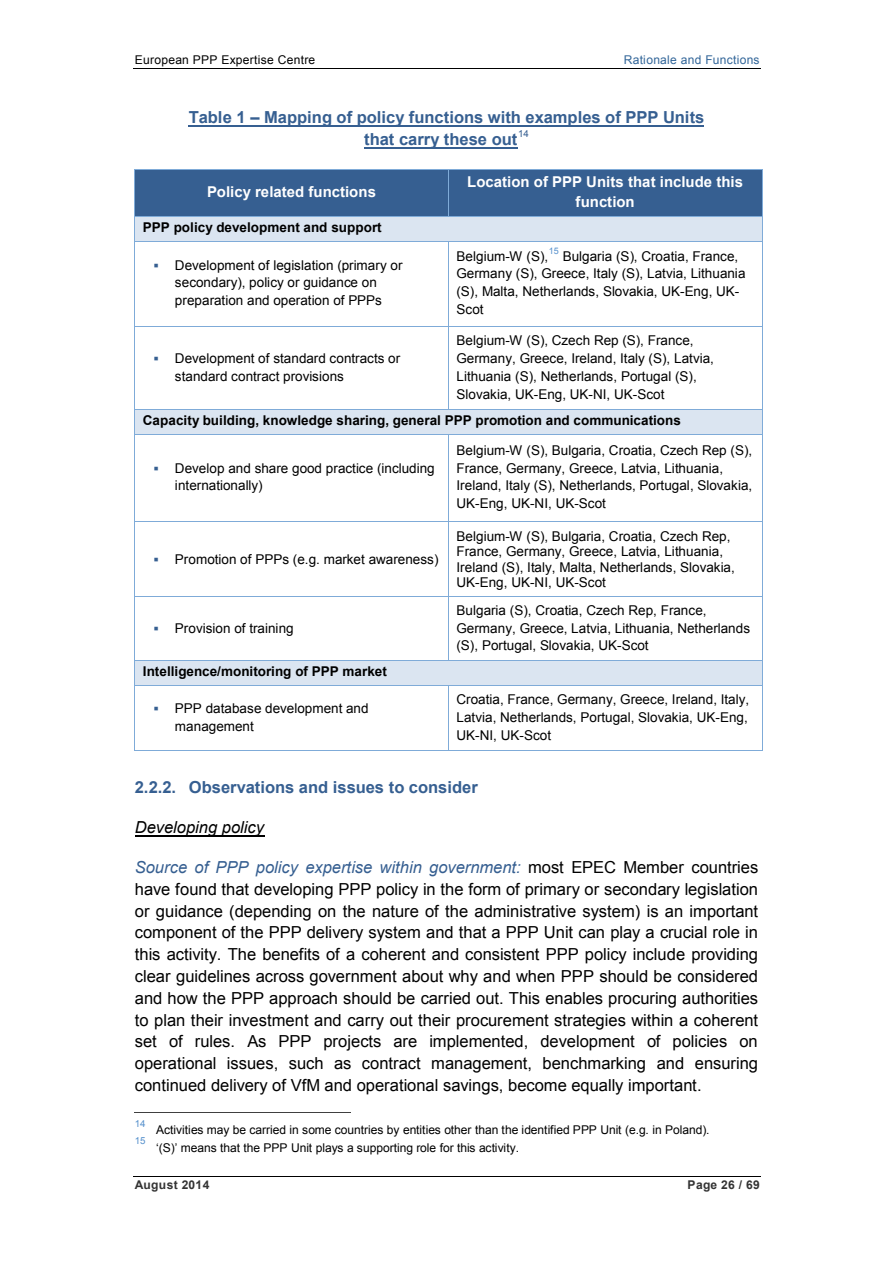
<style>
.page{position:relative;width:893px;height:1263px;background:#fff}
.page>*{position:absolute;margin:0;border:0;box-sizing:border-box;transform-origin:0 0}
.t1{font:16.5px/21.8px "Arial";color:#000;text-align:justify}
.t2{font:700 16.5px "Arial";color:#365f91}
.t3{font:italic 16.5px "Arial";color:#000}
.t4{font:700 15px/19.6px "Arial";letter-spacing:.005em;color:#fff;text-align:center}
.t5{font:13.5px/17.9px "Arial";letter-spacing:.005em;color:#000}
.t6{font:700 13.5px "Arial";color:#000}
.t7{font:12px "Arial";color:#000}
.t8{font:12px "Arial";letter-spacing:.025em;color:#000}
.t9{font:12px "Arial";letter-spacing:.025em;color:#369}
.t10{font:700 12px "Arial";letter-spacing:.025em;color:#333}
.t11{font:9.75px "Arial";color:#5590cc}
.t12{font:9.75px "Arial";color:#365f91}
.t13{font:9px "Arial";color:#5590cc}
.s1{color:#365f91}
.s2{font-style:italic;color:#365f91}
</style>
<div class="page">
<hr style="left:133px;top:69px;width:627px;height:1px;background:#000">
<hr style="left:133px;top:1176px;width:627px;height:1px;background:#000">
<hr style="left:189px;top:125px;width:515px;height:2px;background:#365f91">
<hr style="left:364px;top:147px;width:153px;height:1px;background:#365f91">
<div style="left:135px;top:170px;width:313px;height:46px;background:#365f91"></div>
<div style="left:449px;top:170px;width:313px;height:46px;background:#365f91"></div>
<hr style="left:135px;top:170px;width:313px;height:1px;background:#7fabd8">
<hr style="left:449px;top:170px;width:313px;height:1px;background:#7fabd8">
<hr style="left:134px;top:170px;width:1px;height:46px;background:#7fabd8">
<hr style="left:448px;top:170px;width:1px;height:46px;background:#7fabd8">
<hr style="left:762px;top:170px;width:1px;height:46px;background:#7fabd8">
<div style="left:135px;top:217px;width:627px;height:24px;background:#dbe5f1"></div>
<hr style="left:135px;top:216px;width:313px;height:1px;background:#7fabd8">
<hr style="left:449px;top:216px;width:313px;height:1px;background:#7fabd8">
<svg style="left:134px;top:216px;width:1px;height:25px"></svg>
<hr style="left:135px;top:241px;width:313px;height:1px;background:#7fabd8">
<hr style="left:449px;top:241px;width:313px;height:1px;background:#7fabd8">
<svg style="left:762px;top:216px;width:1px;height:25px"></svg>
<hr style="left:134px;top:241px;width:1px;height:85px;background:#7fabd8">
<hr style="left:448px;top:241px;width:1px;height:85px;background:#7fabd8">
<hr style="left:762px;top:241px;width:1px;height:85px;background:#7fabd8">
<hr style="left:135px;top:326px;width:313px;height:1px;background:#7fabd8">
<hr style="left:449px;top:326px;width:313px;height:1px;background:#7fabd8">
<hr style="left:134px;top:327px;width:1px;height:82px;background:#7fabd8">
<hr style="left:448px;top:327px;width:1px;height:82px;background:#7fabd8">
<hr style="left:762px;top:327px;width:1px;height:82px;background:#7fabd8">
<div style="left:135px;top:410px;width:627px;height:24px;background:#dbe5f1"></div>
<hr style="left:135px;top:409px;width:313px;height:1px;background:#7fabd8">
<hr style="left:449px;top:409px;width:313px;height:1px;background:#7fabd8">
<svg style="left:134px;top:409px;width:1px;height:26px"></svg>
<hr style="left:135px;top:434px;width:313px;height:1px;background:#7fabd8">
<hr style="left:449px;top:434px;width:313px;height:1px;background:#7fabd8">
<svg style="left:762px;top:409px;width:1px;height:26px"></svg>
<hr style="left:134px;top:435px;width:1px;height:86px;background:#7fabd8">
<hr style="left:448px;top:435px;width:1px;height:86px;background:#7fabd8">
<hr style="left:762px;top:435px;width:1px;height:86px;background:#7fabd8">
<hr style="left:135px;top:521px;width:313px;height:1px;background:#7fabd8">
<hr style="left:449px;top:521px;width:313px;height:1px;background:#7fabd8">
<hr style="left:134px;top:522px;width:1px;height:75px;background:#7fabd8">
<hr style="left:448px;top:522px;width:1px;height:75px;background:#7fabd8">
<hr style="left:762px;top:522px;width:1px;height:75px;background:#7fabd8">
<hr style="left:135px;top:597px;width:313px;height:1px;background:#7fabd8">
<hr style="left:449px;top:597px;width:313px;height:1px;background:#7fabd8">
<hr style="left:134px;top:597px;width:1px;height:63px;background:#7fabd8">
<hr style="left:448px;top:597px;width:1px;height:63px;background:#7fabd8">
<hr style="left:762px;top:597px;width:1px;height:63px;background:#7fabd8">
<div style="left:135px;top:661px;width:627px;height:24px;background:#dbe5f1"></div>
<hr style="left:135px;top:660px;width:313px;height:1px;background:#7fabd8">
<hr style="left:449px;top:660px;width:313px;height:1px;background:#7fabd8">
<svg style="left:134px;top:660px;width:1px;height:26px"></svg>
<hr style="left:135px;top:685px;width:313px;height:1px;background:#7fabd8">
<hr style="left:449px;top:685px;width:313px;height:1px;background:#7fabd8">
<svg style="left:762px;top:660px;width:1px;height:26px"></svg>
<hr style="left:134px;top:686px;width:1px;height:64px;background:#7fabd8">
<hr style="left:135px;top:750px;width:313px;height:1px;background:#7fabd8">
<hr style="left:448px;top:686px;width:1px;height:64px;background:#7fabd8">
<hr style="left:449px;top:750px;width:313px;height:1px;background:#7fabd8">
<hr style="left:762px;top:686px;width:1px;height:64px;background:#7fabd8">
<hr style="left:135px;top:835px;width:129px;height:1px;background:#000">
<hr style="left:135px;top:1112px;width:216px;height:1px;background:#404040">
<p class="t8" style="left:135px;top:52px;width:182px">European PPP Expertise Centre</p>
<p class="t9" style="left:624px;top:52px;width:137px">Rationale and Functions</p>
<p class="t2" style="left:189px;top:106px;width:517px">Table 1 – Mapping of policy functions with examples of PPP Units</p>
<p class="t2" style="left:364px;top:128px;width:155px">that carry these out</p>
<p class="t12" style="left:518px;top:127px;width:12px">14</p>
<p class="t4" style="left:207px;top:182px;width:170px">Policy related functions</p>
<p class="t4" style="left:467px;top:173px;width:277px">Location of PPP Units that include this function</p>
<p class="t6" style="left:143px;top:218px;width:240px">PPP policy development and support</p>
<p class="t5" style="left:154px;top:256px;width:250px;text-align:center"><span class="s1">▪</span> Development of legislation (primary or secondary), policy or guidance on preparation and operation of PPPs</p>
<p class="t13" style="left:549px;top:244px;width:12px">15</p>
<p class="t5" style="left:456px;top:247px;width:291px;text-indent:106px">Bulgaria (S), Croatia, France, Germany (S), Greece, Italy (S), Latvia, Lithuania (S), Malta, Netherlands, Slovakia, UK-Eng, UK-Scot</p>
<p class="t5" style="left:456px;top:247px;width:93px">Belgium-W (S),</p>
<p class="t5" style="left:456px;top:331px;width:259px">Belgium-W (S), Czech Rep (S), France, Germany, Greece, Ireland, Italy (S), Latvia, Lithuania (S), Netherlands, Portugal (S), Slovakia, UK-Eng, UK-NI, UK-Scot</p>
<p class="t6" style="left:143px;top:411px;width:539px">Capacity building, knowledge sharing, general PPP promotion and communications</p>
<p class="t5" style="left:175px;top:459px;width:261px;text-indent:-21px"><span class="s1">▪</span> Develop and share good practice (including internationally)</p>
<p class="t5" style="left:175px;top:349px;width:227px;text-indent:-21px"><span class="s1">▪</span> Development of standard contracts or standard contract provisions</p>
<p class="t5" style="left:456px;top:441px;width:297px">Belgium-W (S), Bulgaria, Croatia, Czech Rep (S), France, Germany, Greece, Latvia, Lithuania, Ireland, Italy (S), Netherlands, Portugal, Slovakia, UK-Eng, UK-NI, UK-Scot</p>
<p class="t5" style="left:154px;top:550px;width:286px"><span class="s1">▪</span> Promotion of PPPs (e.g. market awareness)</p>
<p class="t5" style="left:154px;top:619px;width:142px"><span class="s1">▪</span> Provision of training</p>
<p class="t5" style="left:456px;top:528px;width:280px;line-height:15.5px">Belgium-W (S), Bulgaria, Croatia, Czech Rep, France, Germany, Greece, Latvia, Lithuania, Ireland (S), Italy, Malta, Netherlands, Slovakia, UK-Eng, UK-NI, UK-Scot</p>
<p class="t5" style="left:456px;top:601px;width:295px">Bulgaria (S), Croatia, Czech Rep, France,<br>Germany, Greece, Latvia, Lithuania, Netherlands (S), Portugal, Slovakia, UK-Scot</p>
<p class="t6" style="left:143px;top:663px;width:246px">Intelligence/monitoring of PPP market</p>
<p class="t5" style="left:175px;top:699px;width:195px;text-indent:-21px"><span class="s1">▪</span> PPP database development and management</p>
<p class="t5" style="left:456px;top:690px;width:294px;text-align:justify">Croatia, France, Germany, Greece, Ireland, Italy, Latvia, Netherlands, Portugal, Slovakia, UK-Eng, UK-NI, UK-Scot</p>
<h3 class="t2" style="left:135px;top:776px;width:345px">2.2.2. Observations and issues to consider</h3>
<p class="t3" style="left:135px;top:817px;width:131px">Developing policy</p>
<p class="t1" style="left:135px;top:856px;width:625px"><span class="s2">Source of PPP policy expertise within government:</span> most EPEC Member countries have found that developing PPP policy in the form of primary or secondary legislation or guidance (depending on the nature of the administrative system) is an important component of the PPP delivery system and that a PPP Unit can play a crucial role in this activity. The benefits of a coherent and consistent PPP policy include providing clear guidelines across government about why and when PPP should be considered and how the PPP approach should be carried out. This enables procuring authorities to plan their investment and carry out their procurement strategies within a coherent set of rules. As PPP projects are implemented, development of policies on operational issues, such as contract management, benchmarking and ensuring continued delivery of VfM and operational savings, become equally important.</p>
<p class="t11" style="left:135px;top:1117px;width:12px">14</p>
<p class="t7" style="left:156px;top:1122px;width:555px">Activities may be carried in some countries by entities other than the identified PPP Unit (e.g. in Poland).</p>
<p class="t11" style="left:135px;top:1134px;width:12px">15</p>
<p class="t7" style="left:156px;top:1139px;width:364px">‘(S)’ means that the PPP Unit plays a supporting role for this activity.</p>
<p class="t10" style="left:135px;top:1177px;width:76px">August 2014</p>
<p class="t10" style="left:688px;top:1177px;width:74px">Page 26 / 69</p>
</div>
